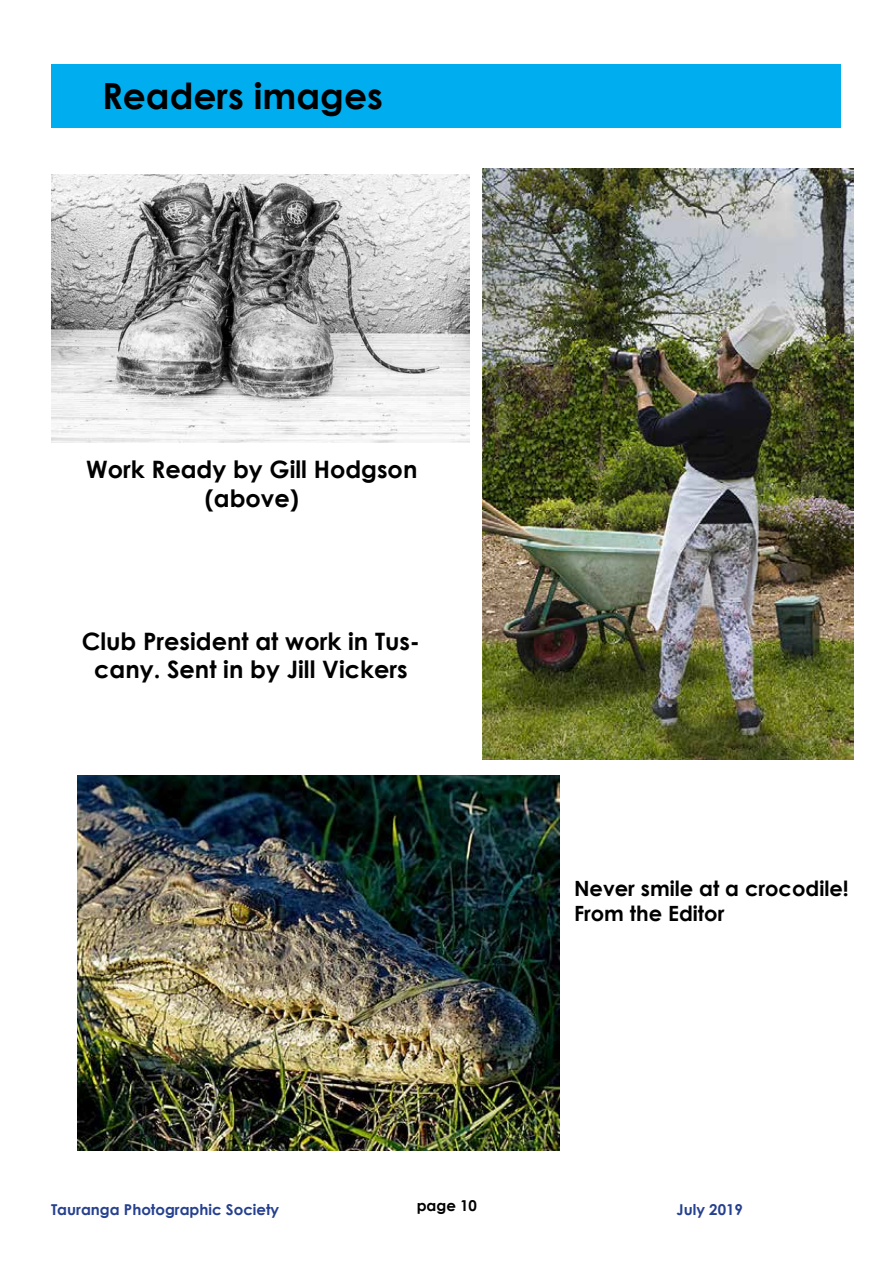
<style>
.page{position:relative;width:893px;height:1263px;background:#fff}
.page>*{position:absolute;margin:0;border:0;box-sizing:border-box;transform-origin:0 0}
.t1{font:700 36px "Century Gothic";color:#000}
.t2{font:700 24px/28.8px "Century Gothic";color:#000;text-align:center}
.t3{font:700 21px/25.2px "Century Gothic";color:#000}
.t4{font:700 15px "Century Gothic";color:#25408f}
.t5{font:700 15px "Century Gothic";color:#000}
</style>
<div class="page">
<div style="left:52px;top:65px;width:789px;height:63px;background:#00aeef"></div>
<img style="left:52px;top:174px;width:418px;height:269px">
<img style="left:482px;top:169px;width:371px;height:590px">
<img style="left:78px;top:775px;width:482px;height:375px">
<h1 class="t1" style="left:102px;top:68px;width:282px">Readers images</h1>
<p class="t2" style="left:86px;top:453px;width:333px">Work Ready by Gill Hodgson (above)</p>
<p class="t2" style="left:82px;top:625px;width:340px">Club President at work in Tus&shy;cany. Sent in by Jill Vickers</p>
<p class="t3" style="left:574px;top:875px;width:276px">Never smile at a crocodile!<br>From the Editor</p>
<p class="t4" style="left:51px;top:1198px;width:230px">Tauranga Photographic Society</p>
<p class="t5" style="left:417px;top:1194px;width:62px">page 10</p>
<p class="t4" style="left:677px;top:1198px;width:68px">July 2019</p>
</div>
